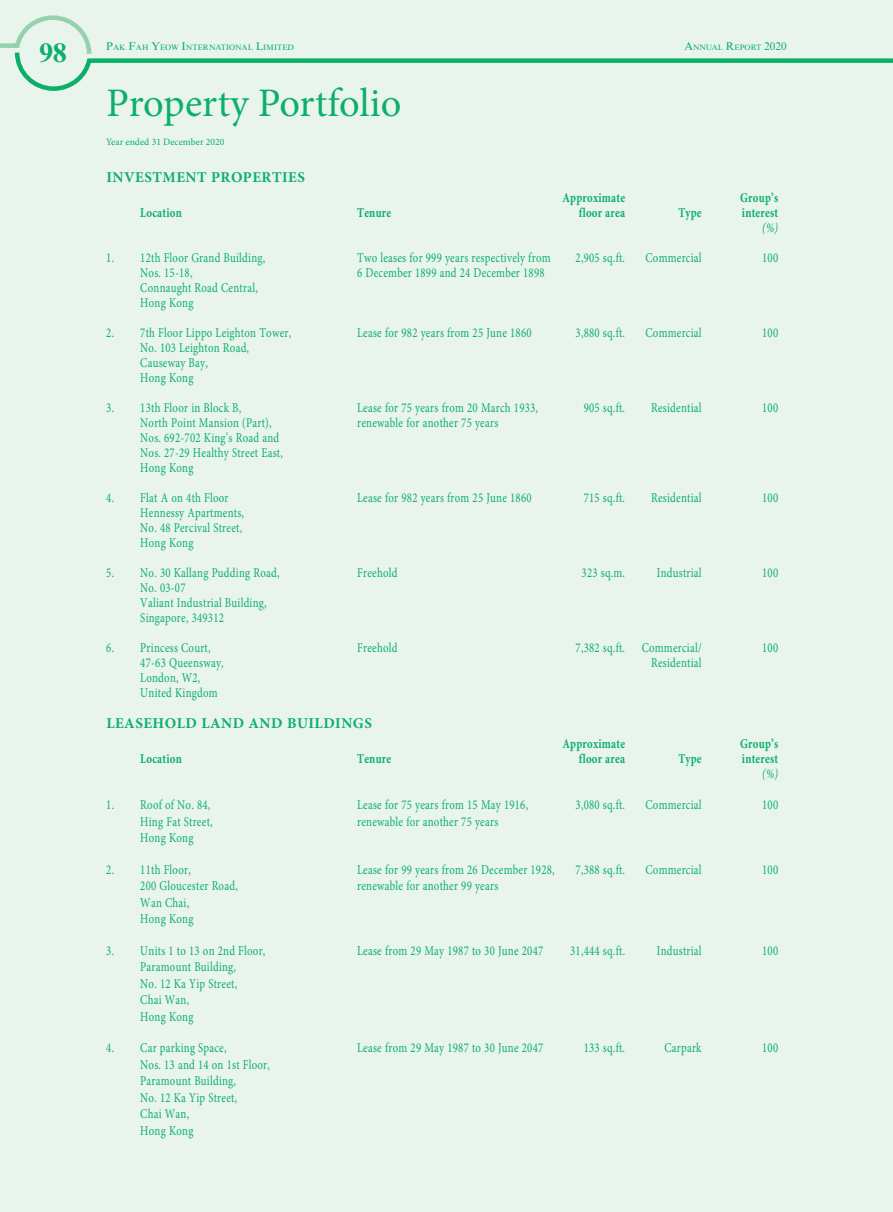
<style>
.page{position:relative;width:893px;height:1212px;background:#e8f4ec}
.page>*{position:absolute;margin:0;border:0;box-sizing:border-box;transform-origin:0 0}
.t1{font:40.5px "Minion Pro";color:#0baf6a}
.t2{font:700 27px "Times New Roman MT Std";color:#0baf6a}
._01_H1{font:700 15px "Minion Pro";letter-spacing:.03em;color:#0baf6a}
._00_txt{font:13.5px/15px "Minion Pro";letter-spacing:.025em;color:#0baf6a;scale:.8 1}
._50_Table_txt{font:13.5px/16.5px "Minion Pro";letter-spacing:.025em;color:#0baf6a;scale:.8 1}
._50_Table_txt-2{font:700 13.5px/15px "Minion Pro";letter-spacing:.02em;color:#0baf6a;text-align:right;scale:.8 1}
._50_Table_txt-3{font:italic 13.5px "Minion Pro";color:#0baf6a;scale:.8 1}
.t3{font:9.75px "Minion Pro";color:#0baf6a}
.t4{font:7.8px "Times New Roman MT Std";color:#0baf6a}
.s1{font-size:11.25px}
</style>
<div class="page">
<svg style="left:0;top:15px;width:893px;height:76px"></svg>
<h2 class="t2" style="left:40px;top:36px;width:28px">98</h2>
<p class="t4" style="left:106px;top:43px;width:189px"><span class="s1">P</span>AK <span class="s1">F</span>AH <span class="s1">Y</span>EOW <span class="s1">I</span>NTERNATIONAL <span class="s1">L</span>IMITED</p>
<p class="t4" style="left:684px;top:43px;width:104px"><span class="s1">A</span>NNUAL <span class="s1">R</span>EPORT <span class="s1">2020</span></p>
<h1 class="t1" style="left:106px;top:76px;width:297px">Property Portfolio</h1>
<p class="t3" style="left:106px;top:135px;width:120px">Year ended 31 December 2020</p>
<p class="_01_H1" style="left:106px;top:167px;width:200px">INVESTMENT PROPERTIES</p>
<p class="_50_Table_txt-2" style="left:140px;top:205px;width:53px">Location</p>
<p class="_50_Table_txt-2" style="left:357px;top:205px;width:44px">Tenure</p>
<p class="_50_Table_txt-2" style="left:562px;top:190px;width:80px">Approximate floor area</p>
<p class="_50_Table_txt-2" style="left:678px;top:205px;width:31px">Type</p>
<p class="_50_Table_txt-2" style="left:740px;top:190px;width:49px;text-align:left">Group’s interest</p>
<p class="_50_Table_txt-3" style="left:762px;top:218px;width:21px">(%)</p>
<p class="_00_txt" style="left:106px;top:250px;width:11px">1.</p>
<p class="_00_txt" style="left:140px;top:250px;width:158px">12th Floor Grand Building,</p>
<p class="_00_txt" style="left:140px;top:265px;width:67px">Nos. 15-18,</p>
<p class="_00_txt" style="left:140px;top:280px;width:148px">Connaught Road Central,</p>
<p class="_00_txt" style="left:140px;top:295px;width:68px">Hong Kong</p>
<p class="_00_txt" style="left:106px;top:325px;width:11px">2.</p>
<p class="_00_txt" style="left:140px;top:325px;width:190px">7th Floor Lippo Leighton Tower,</p>
<p class="_00_txt" style="left:140px;top:340px;width:137px">No. 103 Leighton Road,</p>
<p class="_00_txt" style="left:140px;top:355px;width:86px">Causeway Bay,</p>
<p class="_00_txt" style="left:140px;top:370px;width:68px">Hong Kong</p>
<p class="_00_txt" style="left:106px;top:400px;width:11px">3.</p>
<p class="_00_txt" style="left:140px;top:400px;width:128px">13th Floor in Block B,</p>
<p class="_00_txt" style="left:140px;top:415px;width:166px">North Point Mansion (Part),</p>
<p class="_00_txt" style="left:140px;top:430px;width:175px">Nos. 692-702 King’s Road and</p>
<p class="_00_txt" style="left:140px;top:445px;width:180px">Nos. 27-29 Healthy Street East,</p>
<p class="_00_txt" style="left:140px;top:460px;width:68px">Hong Kong</p>
<p class="_00_txt" style="left:106px;top:490px;width:11px">4.</p>
<p class="_00_txt" style="left:140px;top:490px;width:112px">Flat A on 4th Floor</p>
<p class="_00_txt" style="left:140px;top:505px;width:131px">Hennessy Apartments,</p>
<p class="_00_txt" style="left:140px;top:520px;width:129px">No. 48 Percival Street,</p>
<p class="_00_txt" style="left:140px;top:535px;width:68px">Hong Kong</p>
<p class="_00_txt" style="left:106px;top:565px;width:11px">5.</p>
<p class="_00_txt" style="left:140px;top:565px;width:176px">No. 30 Kallang Pudding Road,</p>
<p class="_00_txt" style="left:140px;top:580px;width:58px">No. 03-07</p>
<p class="_00_txt" style="left:140px;top:595px;width:159px">Valiant Industrial Building,</p>
<p class="_00_txt" style="left:140px;top:610px;width:106px">Singapore, 349312</p>
<p class="_00_txt" style="left:106px;top:640px;width:11px">6.</p>
<p class="_00_txt" style="left:140px;top:640px;width:89px">Princess Court,</p>
<p class="_00_txt" style="left:140px;top:655px;width:106px">47-63 Queensway,</p>
<p class="_00_txt" style="left:140px;top:670px;width:77px">London, W2,</p>
<p class="_00_txt" style="left:140px;top:685px;width:98px">United Kingdom</p>
<p class="_00_txt" style="left:357px;top:250px;width:243px">Two leases for 999 years respectively from<br>6 December 1899 and 24 December 1898</p>
<p class="_00_txt" style="left:576px;top:250px;width:63px">2,905 sq.ft.</p>
<p class="_00_txt" style="left:645px;top:250px;width:72px">Commercial</p>
<p class="_00_txt" style="left:762px;top:250px;width:22px">100</p>
<p class="_00_txt" style="left:357px;top:325px;width:220px">Lease for 982 years from 25 June 1860</p>
<p class="_00_txt" style="left:576px;top:325px;width:63px">3,880 sq.ft.</p>
<p class="_00_txt" style="left:645px;top:325px;width:72px">Commercial</p>
<p class="_00_txt" style="left:762px;top:325px;width:22px">100</p>
<p class="_00_txt" style="left:357px;top:400px;width:228px">Lease for 75 years from 20 March 1933, renewable for another 75 years</p>
<p class="_00_txt" style="left:584px;top:400px;width:53px">905 sq.ft.</p>
<p class="_00_txt" style="left:651px;top:400px;width:65px">Residential</p>
<p class="_00_txt" style="left:762px;top:400px;width:22px">100</p>
<p class="_00_txt" style="left:357px;top:490px;width:220px">Lease for 982 years from 25 June 1860</p>
<p class="_00_txt" style="left:584px;top:490px;width:53px">715 sq.ft.</p>
<p class="_00_txt" style="left:651px;top:490px;width:65px">Residential</p>
<p class="_00_txt" style="left:762px;top:490px;width:22px">100</p>
<p class="_00_txt" style="left:357px;top:565px;width:52px">Freehold</p>
<p class="_00_txt" style="left:582px;top:565px;width:56px">323 sq.m.</p>
<p class="_00_txt" style="left:657px;top:565px;width:58px">Industrial</p>
<p class="_00_txt" style="left:762px;top:565px;width:22px">100</p>
<p class="_00_txt" style="left:357px;top:640px;width:52px">Freehold</p>
<p class="_00_txt" style="left:576px;top:640px;width:63px">7,382 sq.ft.</p>
<p class="_00_txt" style="left:642px;top:640px;width:76px">Commercial/</p>
<p class="_00_txt" style="left:651px;top:655px;width:65px">Residential</p>
<p class="_00_txt" style="left:762px;top:640px;width:22px">100</p>
<p class="_01_H1" style="left:106px;top:713px;width:267px">LEASEHOLD LAND AND BUILDINGS</p>
<p class="_50_Table_txt-2" style="left:140px;top:751px;width:53px">Location</p>
<p class="_50_Table_txt-2" style="left:357px;top:751px;width:44px">Tenure</p>
<p class="_50_Table_txt-2" style="left:562px;top:736px;width:80px">Approximate floor area</p>
<p class="_50_Table_txt-2" style="left:678px;top:751px;width:31px">Type</p>
<p class="_50_Table_txt-2" style="left:740px;top:736px;width:49px;text-align:left">Group’s interest</p>
<p class="_50_Table_txt-3" style="left:762px;top:764px;width:21px">(%)</p>
<p class="_50_Table_txt" style="left:106px;top:797px;width:11px">1.</p>
<p class="_50_Table_txt" style="left:140px;top:797px;width:89px">Roof of No. 84,</p>
<p class="_50_Table_txt" style="left:140px;top:813px;width:92px">Hing Fat Street,</p>
<p class="_50_Table_txt" style="left:140px;top:830px;width:68px">Hong Kong</p>
<p class="_50_Table_txt" style="left:106px;top:861px;width:11px">2.</p>
<p class="_50_Table_txt" style="left:140px;top:861px;width:65px">11th Floor,</p>
<p class="_50_Table_txt" style="left:140px;top:878px;width:123px">200 Gloucester Road,</p>
<p class="_50_Table_txt" style="left:140px;top:894px;width:63px">Wan Chai,</p>
<p class="_50_Table_txt" style="left:140px;top:911px;width:68px">Hong Kong</p>
<p class="_50_Table_txt" style="left:106px;top:942px;width:11px">3.</p>
<p class="_50_Table_txt" style="left:140px;top:942px;width:158px">Units 1 to 13 on 2nd Floor,</p>
<p class="_50_Table_txt" style="left:140px;top:959px;width:121px">Paramount Building,</p>
<p class="_50_Table_txt" style="left:140px;top:975px;width:123px">No. 12 Ka Yip Street,</p>
<p class="_50_Table_txt" style="left:140px;top:992px;width:63px">Chai Wan,</p>
<p class="_50_Table_txt" style="left:140px;top:1008px;width:68px">Hong Kong</p>
<p class="_50_Table_txt" style="left:106px;top:1040px;width:11px">4.</p>
<p class="_50_Table_txt" style="left:140px;top:1040px;width:109px">Car parking Space,</p>
<p class="_50_Table_txt" style="left:140px;top:1056px;width:164px">Nos. 13 and 14 on 1st Floor,</p>
<p class="_50_Table_txt" style="left:140px;top:1073px;width:121px">Paramount Building,</p>
<p class="_50_Table_txt" style="left:140px;top:1089px;width:123px">No. 12 Ka Yip Street,</p>
<p class="_50_Table_txt" style="left:140px;top:1106px;width:63px">Chai Wan,</p>
<p class="_50_Table_txt" style="left:140px;top:1122px;width:68px">Hong Kong</p>
<p class="_50_Table_txt" style="left:357px;top:797px;width:215px">Lease for 75 years from 15 May 1916, renewable for another 75 years</p>
<p class="_50_Table_txt" style="left:576px;top:797px;width:63px">3,080 sq.ft.</p>
<p class="_50_Table_txt" style="left:645px;top:797px;width:72px">Commercial</p>
<p class="_50_Table_txt" style="left:762px;top:797px;width:22px">100</p>
<p class="_50_Table_txt" style="left:357px;top:861px;width:248px">Lease for 99 years from 26 December 1928, renewable for another 99 years</p>
<p class="_50_Table_txt" style="left:576px;top:861px;width:63px">7,388 sq.ft.</p>
<p class="_50_Table_txt" style="left:645px;top:861px;width:72px">Commercial</p>
<p class="_50_Table_txt" style="left:762px;top:861px;width:22px">100</p>
<p class="_50_Table_txt" style="left:357px;top:942px;width:234px">Lease from 29 May 1987 to 30 June 2047</p>
<p class="_50_Table_txt" style="left:570px;top:942px;width:70px">31,444 sq.ft.</p>
<p class="_50_Table_txt" style="left:657px;top:942px;width:58px">Industrial</p>
<p class="_50_Table_txt" style="left:762px;top:942px;width:22px">100</p>
<p class="_50_Table_txt" style="left:357px;top:1040px;width:234px">Lease from 29 May 1987 to 30 June 2047</p>
<p class="_50_Table_txt" style="left:584px;top:1040px;width:53px">133 sq.ft.</p>
<p class="_50_Table_txt" style="left:664px;top:1040px;width:48px">Carpark</p>
<p class="_50_Table_txt" style="left:762px;top:1040px;width:22px">100</p>
</div>
